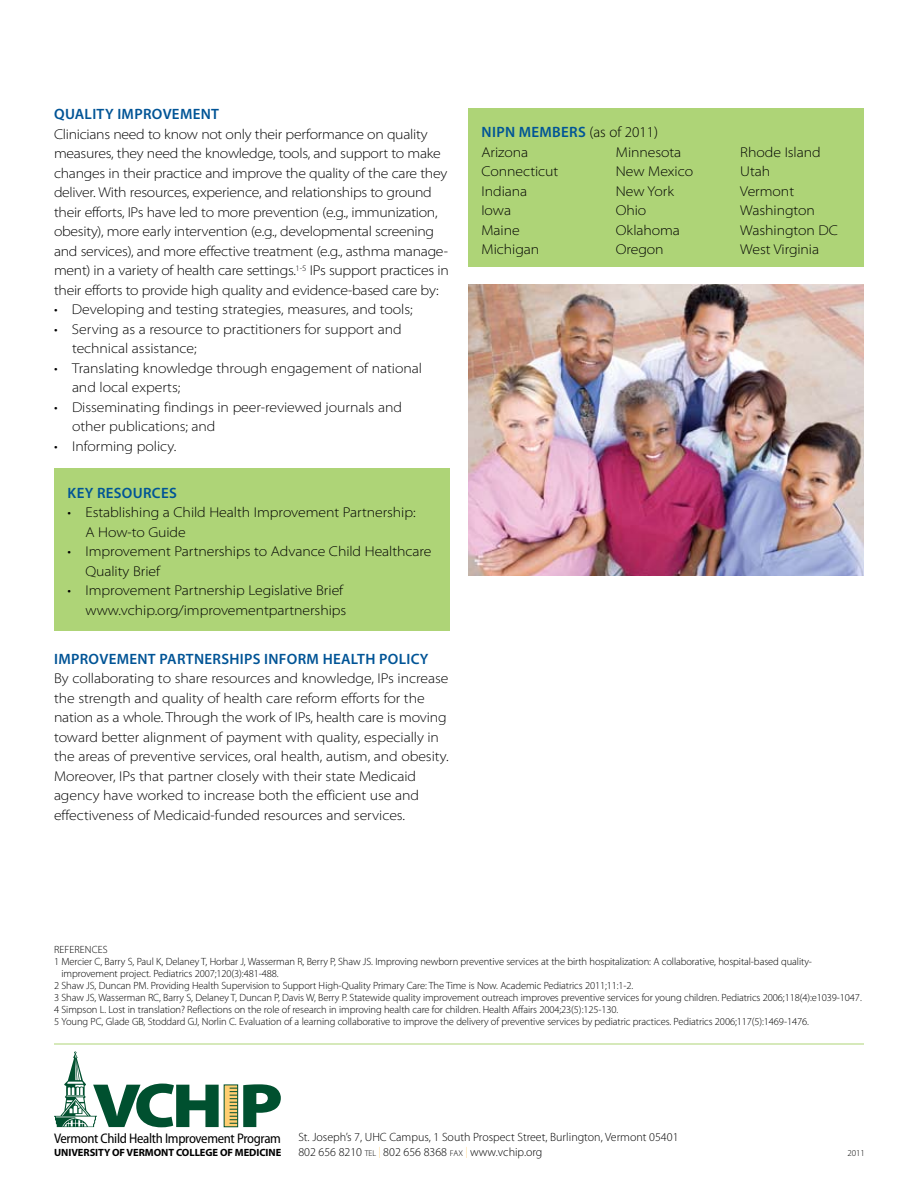
<style>
.page{position:relative;width:918px;height:1188px;background:#fff}
.page>*{position:absolute;margin:0;border:0;box-sizing:border-box;transform-origin:0 0}
.t1{font:600 15px "Myriad Pro";letter-spacing:.02em;color:#005496}
.t2{font:300 semi-expanded 14.25px/19.5px "Myriad Pro";letter-spacing:-.005em;color:#000}
.t3{font:semi-condensed 13.95px "Myriad Pro";letter-spacing:-.025em;color:#000}
.t4{font:300 12px/15px "Myriad Pro";color:#000}
.t5{font:300 10.5px "Myriad Pro";letter-spacing:-.01em;color:#000}
.t6{font:700 10.5px "Myriad Pro";letter-spacing:-.005em;color:#000}
.t7{font:300 10.5px "Myriad Pro";letter-spacing:.01em;color:#000}
.t8{font:300 9px "Myriad Pro";color:#000}
.s1{font-weight:300;color:#000}
.s2{font-size:8.4px}
.s3{font-size:16.5px;color:#ffce71}
</style>
<div class="page">
<hr style="left:54px;top:1044px;width:810px;height:1px;background:#aed477">
<div style="left:54px;top:469px;width:396px;height:162px;background:#aed477"></div>
<div style="left:224px;top:1085px;width:14px;height:42px;background:#ffce71"></div>
<svg style="left:230px;top:1084px;width:51px;height:43px"></svg>
<svg style="left:54px;top:1052px;width:165px;height:75px"></svg>
<div style="left:468px;top:108px;width:396px;height:159px;background:#aed477"></div>
<img style="left:468px;top:284px;width:396px;height:292px">
<p class="t1" style="left:54px;top:105px;width:166px">QUALITY IMPROVEMENT</p>
<p class="t2" style="left:54px;top:124px;width:396px">Clinicians need to know not only their performance on quality measures, they need the knowledge, tools, and support to make changes in their practice and improve the quality of the care they deliver. With resources, experience, and relationships to ground their efforts, IPs have led to more prevention (e.g., immunization, obesity), more early intervention (e.g., developmental screening and services), and more effective treatment (e.g., asthma manage&shy;ment) in a variety of health care settings.<sup>1-5</sup> IPs support practices in their efforts to provide high quality and evidence-based care by:</p>
<p class="t2" style="left:54px;top:300px;width:360px">• Developing and testing strategies, measures, and tools;</p>
<p class="t2" style="left:72px;top:319px;width:331px;text-indent:-18px">• Serving as a resource to practitioners for support and technical assistance;</p>
<p class="t2" style="left:72px;top:358px;width:351px;text-indent:-18px">• Translating knowledge through engagement of national and local experts;</p>
<p class="t2" style="left:72px;top:397px;width:331px;text-indent:-18px">• Disseminating findings in peer-reviewed journals and other publications; and</p>
<p class="t2" style="left:54px;top:436px;width:124px">• Informing policy.</p>
<p class="t1" style="left:68px;top:483px;width:40px">KEY RESOURCES</p>
<p class="t2" style="left:86px;top:503px;width:332px;text-indent:-18px">• Establishing a Child Health Improvement Partnership:<br>A How-to Guide</p>
<p class="t2" style="left:86px;top:542px;width:348px;text-indent:-18px">• Improvement Partnerships to Advance Child Healthcare<br>Quality Brief</p>
<p class="t2" style="left:68px;top:581px;width:280px;text-align:right">• Improvement Partnership Legislative Brief www.vchip.org/improvementpartnerships</p>
<p class="t1" style="left:54px;top:649px;width:376px">IMPROVEMENT PARTNERSHIPS INFORM HEALTH POLICY</p>
<p class="t2" style="left:54px;top:669px;width:396px">By collaborating to share resources and knowledge, IPs increase the strength and quality of health care reform efforts for the nation as a whole. Through the work of IPs, health care is moving toward better alignment of payment with quality, especially in the areas of preventive services, oral health, autism, and obesity.<br>Moreover, IPs that partner closely with their state Medicaid agency have worked to increase both the efficient use and effectiveness of Medicaid-funded resources and services.</p>
<p class="t1" style="left:482px;top:123px;width:178px">NIPN MEMBERS <span class="s1">(as of 2011)</span></p>
<p class="t2" style="left:482px;top:142px;width:78px">Arizona<br>Connecticut<br>Indiana<br>Iowa<br>Maine<br>Michigan</p>
<p class="t2" style="left:616px;top:142px;width:79px">Minnesota<br>New Mexico<br>New York<br>Ohio<br>Oklahoma<br>Oregon</p>
<p class="t2" style="left:740px;top:142px;width:99px">Rhode Island<br>Utah<br>Vermont<br>Washington<br>Washington DC<br>West Virginia</p>
<p class="t7" style="left:54px;top:943px;width:54px">References</p>
<p class="t5" style="left:54px;top:955px;width:759px">1 Mercier C, Barry S, Paul K, Delaney T, Horbar J, Wasserman R, Berry P, Shaw JS. Improving newborn preventive services at the birth hospitalization: A collaborative, hospital-based quality-</p>
<p class="t5" style="left:62px;top:967px;width:219px">improvement project. Pediatrics 2007;120(3):481-488.</p>
<p class="t5" style="left:54px;top:979px;width:581px">2 Shaw JS, Duncan PM. Providing Health Supervision to Support High-Quality Primary Care: The Time is Now. Academic Pediatrics 2011;11:1-2.</p>
<p class="t5" style="left:54px;top:991px;width:809px">3 Shaw JS, Wasserman RC, Barry S, Delaney T, Duncan P, Davis W, Berry P. Statewide quality improvement outreach improves preventive services for young children. Pediatrics 2006;118(4):e1039-1047.</p>
<p class="t5" style="left:54px;top:1003px;width:566px">4 Simpson L. Lost in translation? Reflections on the role of research in improving health care for children. Health Affairs 2004;23(5):125-130.</p>
<p class="t5" style="left:54px;top:1015px;width:756px">5 Young PC, Glade GB, Stoddard GJ, N orlin C. Evaluation of a learning collaborative to improve the delivery of preventive services by pediatric practices. Pediatrics 2006;117(5):1469-1476.</p>
<p class="t3" style="left:54px;top:1130px;width:229px">Vermont Child Health Improvement Program</p>
<p class="t6" style="left:54px;top:1146px;width:171px">UNIVERSITY OF VERMONT COLLEGE OFM</p>
<p class="t6" style="left:244px;top:1146px;width:39px">EDICINE</p>
<p class="t4" style="left:298px;top:1130px;width:382px">St. Joseph’s 7, UHC Campus, 1 South Prospect Street, Burlington, Vermont 05401<br>802 656 8210 <span class="s2">tel</span> <span class="s3">I</span> 802 656 8368 <span class="s2">fax</span> <span class="s3">I</span> www.vchip.org</p>
<p class="t8" style="left:848px;top:1147px;width:19px">2011</p>
</div>
